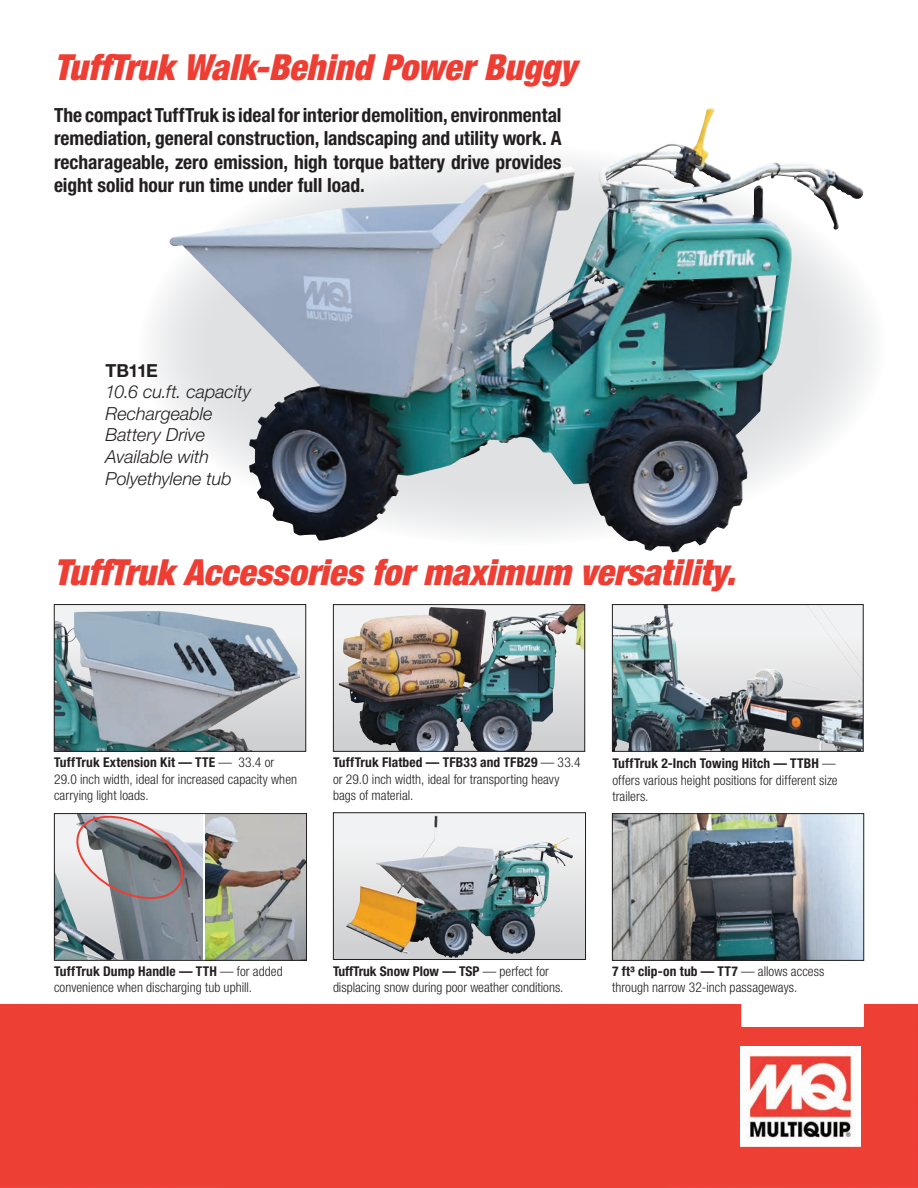
<style>
.page{position:relative;width:918px;height:1188px;background:#fff}
.page>*{position:absolute;margin:0;border:0;box-sizing:border-box;transform-origin:0 0}
.t1{font:italic 900 condensed 36px "Helvetica Neue LT Std";color:#ee3e34}
.t2{font:700 condensed 19.5px/23.4px "Helvetica Neue LT Std";color:#231f20;text-align:justify}
.t3{font:italic 300 18px/21.6px "Helvetica Neue LT Std";color:#231f20}
.t4{font:700 18px "Helvetica Neue LT Std";letter-spacing:-.04em;color:#231f20}
.t5{font:300 condensed 13.5px/16.2px "Helvetica Neue LT Std";letter-spacing:.005em;color:#231f20}
.s1{font-weight:700}
</style>
<div class="page">
<svg style="left:138px;top:145px;width:749px;height:401px"></svg>
<img style="left:169px;top:107px;width:542px;height:434px">
<div style="left:0;top:1004px;width:918px;height:184px;background:#ee3f35"></div>
<img style="left:741px;top:1046px;width:120px;height:101px">
<div style="left:54px;top:604px;width:252px;height:148px;background:linear-gradient(to bottom,#f8f8f9,#ceced0)"></div>
<img style="left:56px;top:611px;width:244px;height:139px">
<div style="left:54px;top:604px;width:252px;height:148px;border:1px solid #231f20"></div>
<svg style="left:335px;top:606px;width:248px;height:144px;background:#c0c2bf"></svg>
<img style="left:339px;top:606px;width:232px;height:139px">
<div style="left:333px;top:604px;width:252px;height:148px;border:1px solid #231f20"></div>
<img style="left:614px;top:606px;width:248px;height:144px">
<div style="left:612px;top:604px;width:252px;height:148px;border:1px solid #231f20"></div>
<img style="left:56px;top:815px;width:147px;height:144px">
<img style="left:205px;top:815px;width:100px;height:144px">
<svg style="left:68px;top:815px;width:123px;height:88px;background:#a19da0"></svg>
<div style="left:54px;top:813px;width:253px;height:148px;border:1px solid #231f20"></div>
<img style="left:335px;top:814px;width:249px;height:144px">
<img style="left:346px;top:816px;width:126px;height:142px">
<div style="left:333px;top:812px;width:253px;height:148px;border:1px solid #231f20"></div>
<img style="left:614px;top:815px;width:248px;height:144px">
<div style="left:612px;top:813px;width:252px;height:148px;border:1px solid #231f20"></div>
<h1 class="t1" style="left:54px;top:45px;width:524px">TuffTruk Walk-Behind Power Buggy</h1>
<p class="t2" style="left:54px;top:103px;width:509px">The compact TuffTruk is ideal for interior demolition, environmental remediation, general construction, landscaping and utility work. A recharageable, zero emission, high torque battery drive provides eight solid hour run time under full load.</p>
<h3 class="t4" style="left:106px;top:359px;width:54px">TB11E</h3>
<h3 class="t3" style="left:106px;top:381px;width:147px">10.6 cu.ft. capacity<br>Rechargeable<br>Battery Drive<br>Available with<br>Polyethylene tub</h3>
<h1 class="t1" style="left:54px;top:550px;width:683px">TuffTruk Accessories for maximum versatility.</h1>
<p class="t5" style="left:54px;top:754px;width:245px"><span class="s1">TuffTruk Extension Kit — TTE</span> — 33.4 or<br>29.0 inch width, ideal for increased capacity when carrying light loads.</p>
<p class="t5" style="left:333px;top:754px;width:249px"><span class="s1">TuffTruk Flatbed — TFB33 and TFB29</span> — 33.4 or 29.0 inch width, ideal for transporting heavy bags of material.</p>
<p class="t5" style="left:612px;top:755px;width:227px"><span class="s1">TuffTruk 2-Inch Towing Hitch — TTBH</span> — offers various height positions for different size trailers.</p>
<p class="t5" style="left:54px;top:963px;width:230px"><span class="s1">TuffTruk Dump Handle — TTH</span> — for added convenience when discharging tub uphill.</p>
<p class="t5" style="left:333px;top:963px;width:232px"><span class="s1">TuffTruk Snow Plow — TSP</span> — perfect for displacing snow during poor weather conditions.</p>
<p class="t5" style="left:612px;top:963px;width:214px"><span class="s1">7 ft³ clip-on tub — TT7</span> — allows access through narrow 32-inch passageways.</p>
</div>
